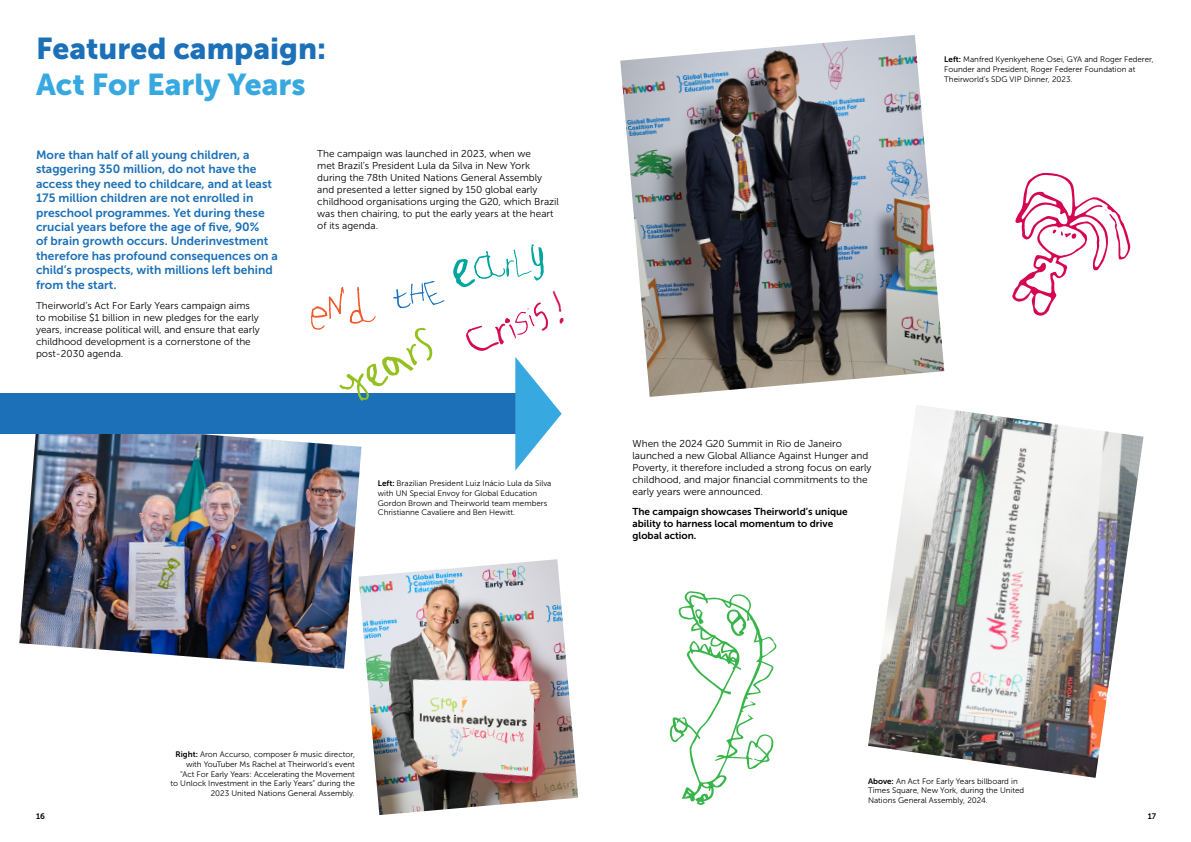
<style>
.page{position:relative;width:1191px;height:842px;background:#fff}
.page>*{position:absolute;margin:0;border:0;box-sizing:border-box;transform-origin:0 0}
.t1{font:57.2px "Child Voice 1";color:#00a69e;scale:.96 1}
.t2{font:47.6px "Childvoice 2";color:#94c120}
.t3{font:46.7px "Childvoice 2";color:#d60952}
.t4{font:30px "Museo Sans 900";color:#1b70b8}
.t5{font:30px "Museo Sans 900";color:#38a8e0}
.t6{font:12px/14.4px "Museo Sans 700";color:#1b70b8}
.t7{font:10px/12px "Museo Sans 300";color:#000}
.t8{font:10px/12px "Museo Sans 700";color:#000}
.t9{font:8px/9.6px "Museo Sans 300";color:#000}
.t10{font:8px "Museo Sans 700";color:#000}
.s1{font-family:"Childvoice 2"}
.s2{font-family:"Child Voice 3"}
.s3{font-family:"Child Voice 1"}
.s4{font-family:"Child Voice 4";font-size:47.1px}
.s5{font-family:"Museo Sans 700"}
</style>
<div class="page">
<img style="left:19px;top:434px;width:342px;height:235px">
<img style="left:358px;top:559px;width:220px;height:256px">
<div style="left:0;top:393px;width:522px;height:41px;background:#1b70b8"></div>
<svg style="left:515px;top:357px;width:46px;height:113px"></svg>
<img style="left:868px;top:405px;width:275px;height:373px">
<svg style="left:669px;top:591px;width:107px;height:214px"></svg>
<img style="left:620px;top:35px;width:324px;height:362px">
<svg style="left:1012px;top:173px;width:118px;height:143px"></svg>
<h3 class="t4" style="left:36px;top:31px;width:292px">Featured campaign:</h3>
<h3 class="t5" style="left:36px;top:67px;width:271px">Act For Early Years</h3>
<p class="t6" style="left:36px;top:148px;width:243px">More than half of all young children, a staggering 350 million, do not have the access they need to childcare, and at least 175 million children are not enrolled in preschool programmes. Yet during these crucial years before the age of five, 90%<br>of brain growth occurs. Underinvestment therefore has profound consequences on a child’s prospects, with millions left behind from the start.</p>
<p class="t7" style="left:36px;top:299px;width:225px">Theirworld’s Act For Early Years campaign aims to mobilise $1 billion in new pledges for the early years, increase political will, and ensure that early childhood development is a cornerstone of the post-2030 agenda.</p>
<p class="t7" style="left:317px;top:147px;width:243px">The campaign was launched in 2023, when we<br>met Brazil’s President Lula da Silva in New York during the 78th United Nations General Assembly and presented a letter signed by 150 global early childhood organisations urging the G20, which Brazil was then chairing, to put the early years at the heart of its agenda.</p>
<h2 class="t2" style="left:325px;top:364px;width:106px;rotate:-32deg">years</h2>
<h1 class="t1" style="left:447px;top:235px;width:98px;rotate:-9deg"><span class="s1">e</span>arl<span class="s2">y</span></h1>
<h3 class="t3" style="left:455px;top:313px;width:84px;rotate:-24deg">cr<span class="s2">i</span><span class="s3">si</span><span class="s4">s</span></h3>
<p class="t9" style="left:378px;top:479px;width:175px"><span class="s5">Left:</span> Brazilian President Luiz Inácio Lula da Silva with UN Special Envoy for Global Education Gordon Brown and Theirworld team members Christianne Cavaliere and Ben Hewitt.</p>
<p class="t9" style="left:944px;top:55px;width:211px"><span class="s5">Left:</span> Manfred Kyenkyehene Osei, GYA and Roger Federer,<br>Founder and President, Roger Federer Foundation at<br>Theirworld’s SDG VIP Dinner, 2023.</p>
<p class="t7" style="left:632px;top:438px;width:241px">When the 2024 G20 Summit in Rio de Janeiro launched a new Global Alliance Against Hunger and Poverty, it therefore included a strong focus on early childhood, and major financial commitments to the early years were announced.</p>
<p class="t8" style="left:632px;top:506px;width:217px">The campaign showcases Theirworld’s unique ability to harness local momentum to drive global action.</p>
<p class="t9" style="left:170px;top:750px;width:186px;text-align:right"><span class="s5">Right:</span> Aron Accurso, composer &amp; music director, with YouTuber Ms Rachel at Theirworld’s event “Act For Early Years: Accelerating the Movement<br>to Unlock Investment in the Early Years” during the 2023 United Nations General Assembly.</p>
<p class="t9" style="left:868px;top:776px;width:158px"><span class="s5">Above:</span> An Act For Early Years billboard in<br>Times Square, New York, during the United<br>Nations General Assembly, 2024.</p>
<p class="t10" style="left:36px;top:812px;width:10px">16</p>
<p class="t10" style="left:1147px;top:812px;width:10px">17</p>
</div>
